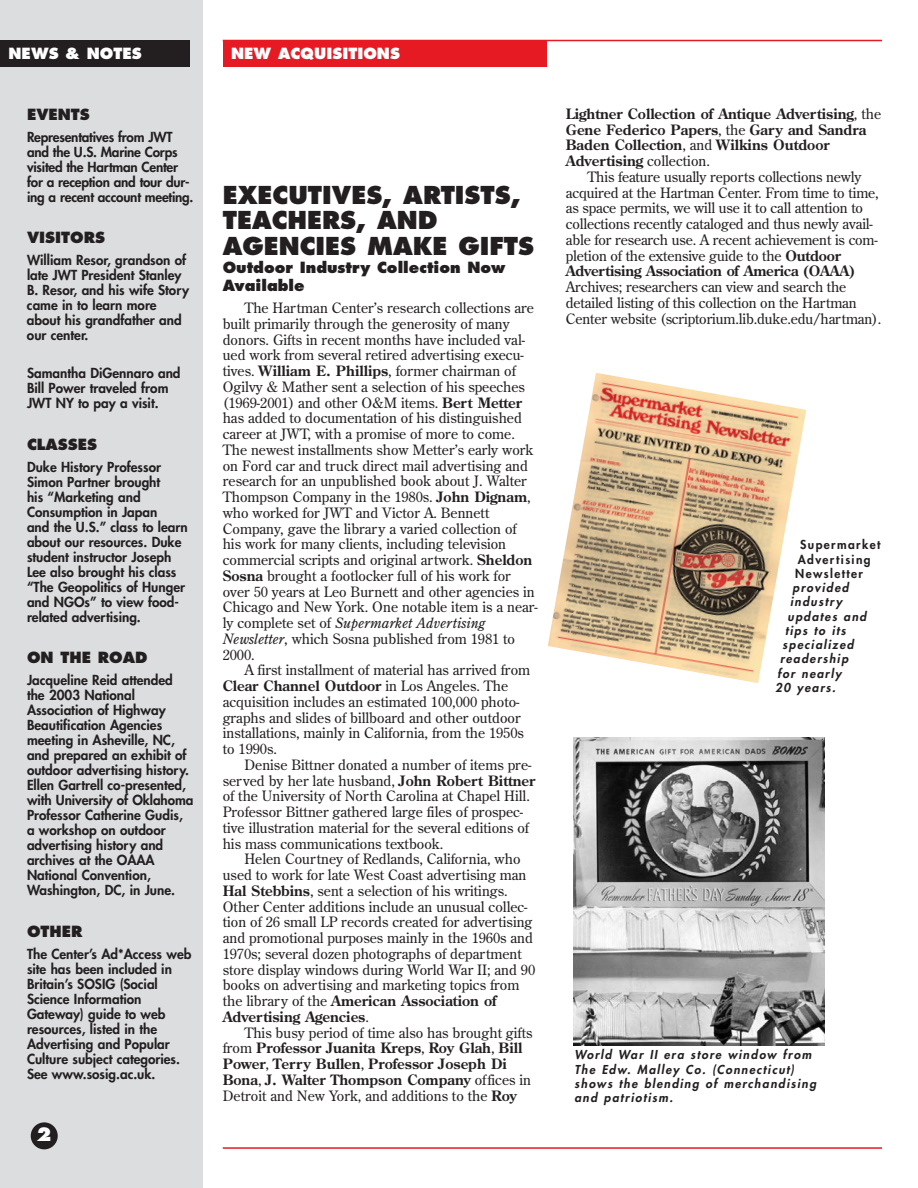
<style>
.page{position:relative;width:918px;height:1188px;background:#fff}
.page>*{position:absolute;margin:0;border:0;box-sizing:border-box;transform-origin:0 0}
.t1{font:800 24px/25.5px "Futura";color:#231f20}
.t2{font:800 18px "Futura";color:#fff}
.t3{font:800 15px/18px "Futura";color:#231f20}
.t4{font:800 15px "Futura";color:#fff}
.t5{font:14.25px/15.8px "Century Old Style";color:#231f20}
.t6{font:700 14.25px/15.8px "Century Old Style";color:#231f20}
.t7{font:800 13.5px/15px "Futura";color:#231f20}
.t8{font:italic 800 12px/14.2px "Futura";letter-spacing:.115em;color:#231f20}
.t9{font:800 12px/14.2px "Futura";letter-spacing:.115em;color:#231f20}
.s1{font-weight:700}
.s2{font-style:italic}
.s3{font-weight:400}
</style>
<div class="page">
<div style="left:0;top:0;width:202px;height:1188px;background:#dcdddf"></div>
<hr style="left:223px;top:1147px;width:659px;height:2px;background:#e51a23">
<hr style="left:223px;top:40px;width:659px;height:1px;background:#e51a23">
<div style="left:0;top:40px;width:190px;height:28px;background:#231f20"></div>
<div style="left:223px;top:40px;width:324px;height:28px;background:#e51a23"></div>
<img style="left:548px;top:373px;width:258px;height:310px">
<img style="left:573px;top:737px;width:252px;height:308px">
<div style="left:31px;top:1122px;width:27px;height:27px;background:#231f20;border-radius:50%"></div>
<p class="t4" style="left:9px;top:47px;width:135px">NEWS &amp; NOTES</p>
<p class="t4" style="left:231px;top:47px;width:170px">NEW ACQUISITIONS</p>
<h5 class="t3" style="left:27px;top:107px;width:64px">EVENTS</h5>
<p class="t7" style="left:27px;top:130px;width:168px">Representatives from JWT and the U.S. Marine Corps visited the Hartman Center for a reception and tour dur&shy;ing a recent account meeting.</p>
<h5 class="t3" style="left:27px;top:230px;width:80px">VISITORS</h5>
<p class="t7" style="left:27px;top:253px;width:161px">William Resor, grandson of late JWT President Stanley</p>
<p class="t7" style="left:27px;top:283px;width:164px">B. Resor, and his wife Story came in to learn more about his grandfather and our center.</p>
<p class="t7" style="left:27px;top:367px;width:155px">Samantha DiGennaro and<br>Bill Power traveled from<br>JWT NY to pay a visit.</p>
<h5 class="t3" style="left:27px;top:437px;width:72px">CLASSES</h5>
<p class="t7" style="left:27px;top:460px;width:162px">Duke History Professor<br>Simon Partner brought<br>his “Marketing and<br>Consumption in Japan<br>and the U.S.” class to learn about our resources. Duke student instructor Joseph<br>Lee also brought his class “The Geopolitics of Hunger and NGOs” to view food&shy;related advertising.</p>
<h5 class="t3" style="left:27px;top:650px;width:122px">ON THE ROAD</h5>
<p class="t7" style="left:27px;top:673px;width:168px">Jacqueline Reid attended the 2003 National<br>Association of Highway<br>Beautification Agencies meeting in Asheville, NC, and prepared an exhibit of outdoor advertising history.<br>Ellen Gartrell co-presented, with University of Oklahoma<br>Professor Catherine Gudis, a workshop on outdoor advertising history and archives at the OAAA<br>National Convention,<br>Washington, DC, in June.</p>
<h5 class="t3" style="left:27px;top:924px;width:57px">OTHER</h5>
<p class="t7" style="left:27px;top:947px;width:166px">The Center’s Ad*Access web site has been included in<br>Britain’s SOSIG (Social<br>Science Information<br>Gateway) guide to web resources, listed in the<br>Advertising and Popular<br>Culture subject categories.<br>See www.sosig.ac.uk.</p>
<p class="t2" style="left:36px;top:1127px;width:16px">2</p>
<h2 class="t1" style="left:223px;top:184px;width:313px">EXECUTIVES, ARTISTS,<br>TEACHERS, AND<br>AGENCIES MAKE GIFTS</h2>
<h5 class="t3" style="left:223px;top:260px;width:284px">Outdoor Industry Collection Now<br>Available</h5>
<p class="t5" style="left:223px;top:301px;width:317px;text-indent:22px">The Hartman Center’s research collections are built primarily through the generosity of many donors. Gifts in recent months have included val&shy;ued work from several retired advertising execu&shy;tives. <span class="s1">William E. Phillips</span>, former chairman of Ogilvy &amp; Mather sent a selection of his speeches (1969-2001) and other O&amp;M items. <span class="s1">Bert Metter </span>has added to documentation of his distinguished career at JWT, with a promise of more to come.<br>The newest installments show Metter’s early work on Ford car and truck direct mail advertising and research for an unpublished book about J. Walter Thompson Company in the 1980s. <span class="s1">John Dignam</span>, who worked for JWT and Victor A. Bennett Company, gave the library a varied collection of his work for many clients, including television commercial scripts and original artwork. <span class="s1">Sheldon Sosna</span> brought a footlocker full of his work for over 50 years at Leo Burnett and other agencies in Chicago and New York. One notable item is a near&shy;ly complete set of <span class="s2">Supermarket Advertising Newsletter</span>, which Sosna published from 1981 to 2000.</p>
<p class="t5" style="left:223px;top:663px;width:309px;text-indent:22px">A first installment of material has arrived from <span class="s1">Clear Channel Outdoor</span> in Los Angeles. The acquisition includes an estimated 100,000 photo&shy;graphs and slides of billboard and other outdoor installations, mainly in California, from the 1950s to 1990s.</p>
<p class="t5" style="left:223px;top:758px;width:314px;text-indent:22px">Denise Bittner donated a number of items pre&shy;served by her late husband, <span class="s1">John Robert Bittner </span>of the University of North Carolina at Chapel Hill.<br>Professor Bittner gathered large files of prospec&shy;tive illustration material for the several editions of his mass communications textbook.</p>
<p class="t5" style="left:223px;top:852px;width:314px;text-indent:22px">Helen Courtney of Redlands, California, who used to work for late West Coast advertising man <span class="s1">Hal Stebbins</span>, sent a selection of his writings.<br>Other Center additions include an unusual collec&shy;tion of 26 small LP records created for advertising and promotional purposes mainly in the 1960s and 1970s; several dozen photographs of department store display windows during World War II; and 90 books on advertising and marketing topics from the library of the <span class="s1">American Association of Advertising Agencies</span>.</p>
<p class="t6" style="left:223px;top:1026px;width:311px;text-indent:22px"><span class="s3">This busy period of time also has brought gifts from</span> Professor Juanita Kreps<span class="s3">,</span> Roy Glah<span class="s3">,</span> Bill Power<span class="s3">,</span> Terry Bullen<span class="s3">,</span> Professor Joseph Di Bona<span class="s3">,</span> J. Walter Thompson Company <span class="s3">offices in Detroit and New York, and additions to the</span> Roy</p>
<p class="t6" style="left:566px;top:107px;width:317px">Lightner Collection of Antique Advertising<span class="s3">, the </span>Gene Federico Papers<span class="s3">, the</span> Gary and Sandra Baden Collection<span class="s3">, and</span> Wilkins Outdoor Advertising <span class="s3">collection.</span></p>
<p class="t5" style="left:566px;top:170px;width:317px;text-indent:22px">This feature usually reports collections newly acquired at the Hartman Center. From time to time, as space permits, we will use it to call attention to collections recently cataloged and thus newly avail&shy;able for research use. A recent achievement is com&shy;pletion of the extensive guide to the <span class="s1">Outdoor Advertising Association of America (OAAA)<br></span>Archives; researchers can view and search the detailed listing of this collection on the Hartman Center website (scriptorium.lib.duke.edu/hartman).</p>
<p class="t9" style="left:795px;top:539px;width:87px;text-indent:5px">Supermarket<br>Advertising<br>Newsletter</p>
<p class="t8" style="left:788px;top:582px;width:80px;text-indent:5px">provided industry updates and</p>
<p class="t8" style="left:780px;top:624px;width:75px;text-align:center">tips to its specialized readership</p>
<p class="t8" style="left:775px;top:667px;width:68px">for nearly<br>20 years.</p>
<p class="t8" style="left:574px;top:1049px;width:243px">World War II era store window from<br>The Edw. Malley Co. (Connecticut) shows the blending of merchandising and patriotism.</p>
</div>
